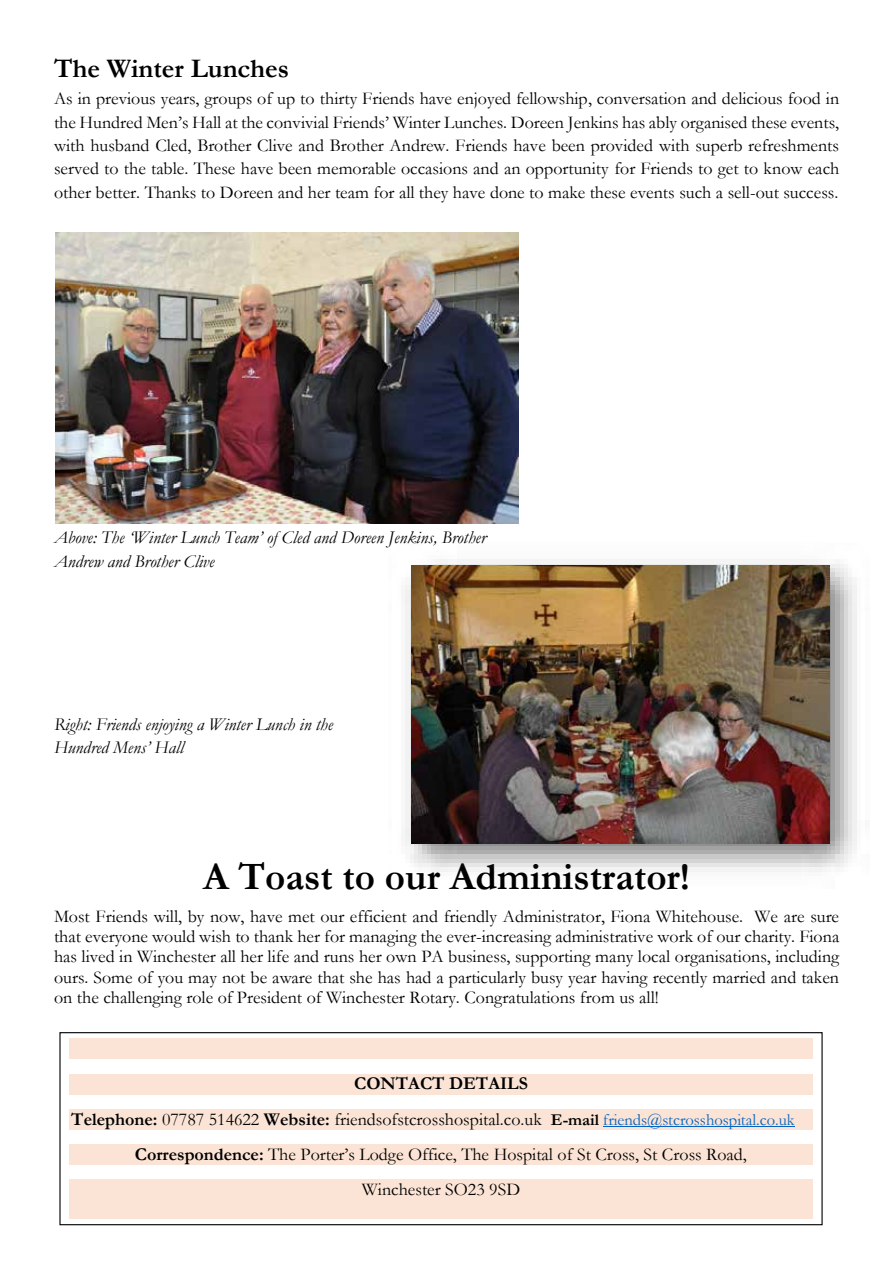
<style>
.page{position:relative;width:893px;height:1263px;background:#fff}
.page>*{position:absolute;margin:0;border:0;box-sizing:border-box;transform-origin:0 0}
.t1{font:700 39px "Garamond";color:#000}
.t2{font:700 27px "Garamond";color:#000}
.t3{font:18px/23.2px "Garamond";color:#000;text-align:justify}
.t4{font:italic 18px/23.2px "Garamond";color:#000}
.t5{font:700 18px "Garamond";color:#000}
.s1{font-weight:700}
.s2{font-weight:700;font-size:16.5px}
.s3{font-size:16.5px;color:#0563c1}
</style>
<div class="page">
<img style="left:56px;top:233px;width:463px;height:290px">
<img style="left:405px;top:559px;width:452px;height:313px">
<img style="left:412px;top:566px;width:417px;height:278px">
<div style="left:59px;top:1032px;width:764px;height:193px;border:1px solid #000"></div>
<div style="left:69px;top:1039px;width:744px;height:20px;background:#fbe4d5"></div>
<div style="left:69px;top:1074px;width:744px;height:20px;background:#fbe4d5"></div>
<div style="left:69px;top:1109px;width:744px;height:21px;background:#fbe4d5"></div>
<hr style="left:603px;top:1126px;width:191px;height:1px;background:#0563c1">
<div style="left:69px;top:1144px;width:744px;height:21px;background:#fbe4d5"></div>
<div style="left:69px;top:1180px;width:744px;height:39px;background:#fbe4d5"></div>
<h2 class="t2" style="left:54px;top:51px;width:236px">The Winter Lunches</h2>
<p class="t3" style="left:54px;top:87px;width:787px">As in previous years, groups of up to thirty Friends have enjoyed fellowship, conversation and delicious food in the Hundred Men’s Hall at the convivial Friends’ Winter Lunches. Doreen Jenkins has ably organised these events, with husband Cled, Brother Clive and Brother Andrew. Friends have been provided with superb refreshments served to the table. These have been memorable occasions and an opportunity for Friends to get to know each other better. Thanks to Doreen and her team for all they have done to make these events such a sell-out success.</p>
<p class="t4" style="left:54px;top:526px;width:434px">Above: The ‘Winter Lunch Team’ of Cled and Doreen Jenkins, Brother<br>Andrew and Brother Clive</p>
<p class="t4" style="left:54px;top:712px;width:281px">Right: Friends enjoying a Winter Lunch in the<br>Hundred Mens’ Hall</p>
<h1 class="t1" style="left:203px;top:851px;width:489px">A Toast to our Administrator!</h1>
<p class="t3" style="left:54px;top:906px;width:787px;line-height:20.2px">Most Friends will, by now, have met our efficient and friendly Administrator, Fiona Whitehouse. We are sure that everyone would wish to thank her for managing the ever-increasing administrative work of our charity. Fiona has lived in Winchester all her life and runs her own PA business, supporting many local organisations, including ours. Some of you may not be aware that she has had a particularly busy year having recently married and taken on the challenging role of President of Winchester Rotary. Congratulations from us all!</p>
<p class="t5" style="left:354px;top:1071px;width:175px">CONTACT DETAILS</p>
<p class="t3" style="left:71px;top:1107px;width:725px"><span class="s1">Telephone:</span> 07787 514622 <span class="s1">Website:</span> friendsofstcrosshospital.co.uk <span class="s2">E-mail</span> <span class="s3">friends@stcrosshospital.co.uk</span></p>
<p class="t3" style="left:135px;top:1142px;width:614px"><span class="s1">Correspondence:</span> The Porter’s Lodge Office, The Hospital of St Cross, St Cross Road,</p>
<p class="t3" style="left:362px;top:1177px;width:160px">Winchester SO23 9SD</p>
</div>
